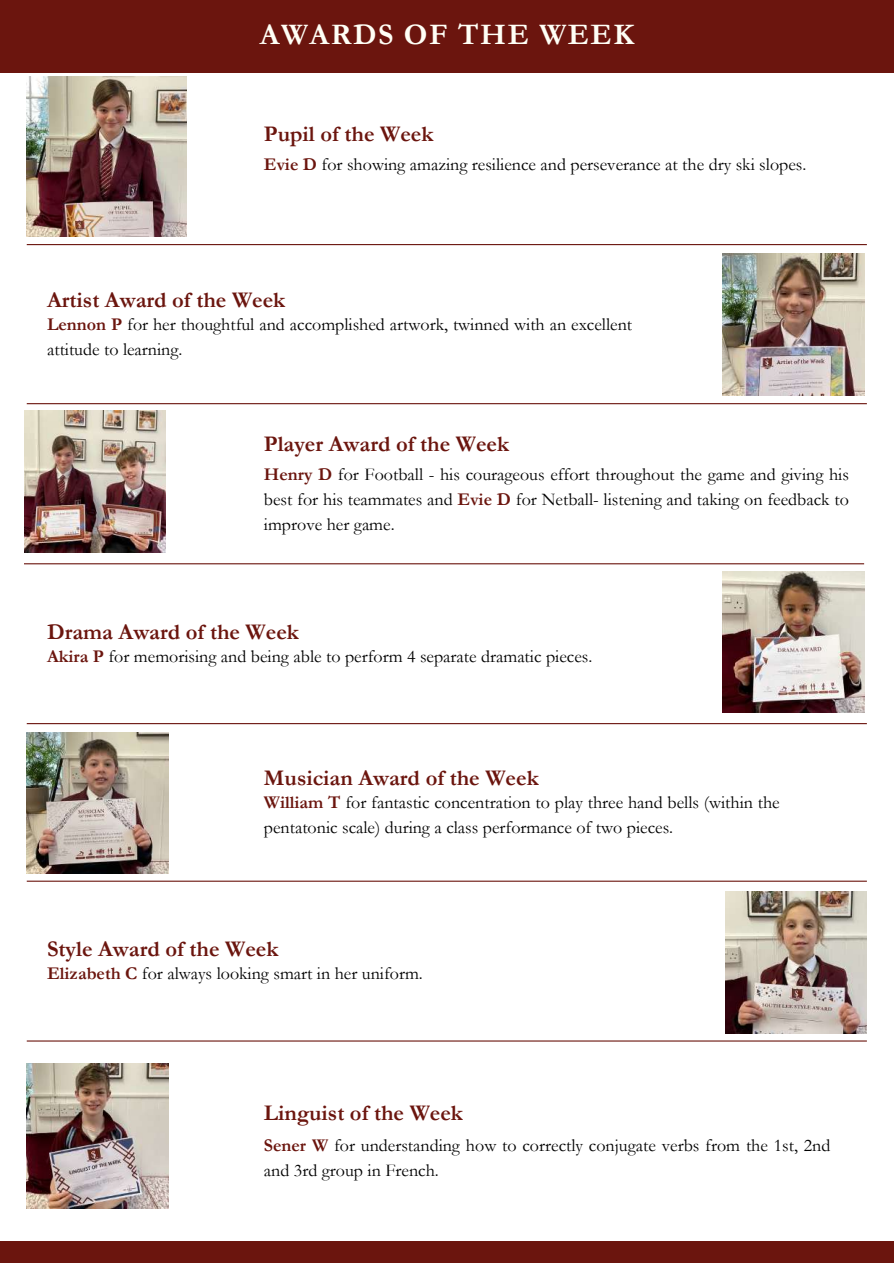
<style>
.page{position:relative;width:894px;height:1264px;background:#fff}
.page>*{position:absolute;margin:0;border:0;box-sizing:border-box;transform-origin:0 0}
.t1{font:700 30px "Garamond";letter-spacing:.05em;color:#fffff6}
.t2{font:700 22.5px "Garamond";color:#6b150e}
.t3{font:18px/24.8px "Garamond";color:#010101}
.t4{font:18px/24.8px "Garamond";color:#000}
.s1{font-weight:700;color:#6b150e}
</style>
<div class="page">
<div style="left:0;top:1241px;width:893px;height:22px;background:#6b150e"></div>
<div style="left:0;top:0;width:893px;height:72px;background:#6b150e"></div>
<img style="left:27px;top:76px;width:160px;height:160px">
<hr style="left:27px;top:244px;width:839px;height:1px;background:#6b150e">
<hr style="left:27px;top:403px;width:839px;height:1px;background:#6b150e">
<hr style="left:24px;top:563px;width:839px;height:1px;background:#6b150e">
<hr style="left:27px;top:723px;width:839px;height:1px;background:#6b150e">
<hr style="left:27px;top:880px;width:839px;height:1px;background:#6b150e">
<img style="left:722px;top:253px;width:141px;height:142px">
<img style="left:24px;top:411px;width:142px;height:142px">
<img style="left:722px;top:571px;width:141px;height:142px">
<img style="left:27px;top:732px;width:141px;height:141px">
<img style="left:725px;top:891px;width:141px;height:142px">
<hr style="left:27px;top:1040px;width:839px;height:1px;background:#6b150e">
<img style="left:27px;top:1063px;width:141px;height:145px">
<h1 class="t1" style="left:260px;top:18px;width:375px">AWARDS OF THE WEEK</h1>
<p class="t2" style="left:264px;top:121px;width:171px">Pupil of the Week</p>
<p class="t4" style="left:264px;top:152px;width:543px"><span class="s1">Evie D</span> for showing amazing resilience and perseverance at the dry ski slopes.</p>
<p class="t2" style="left:47px;top:287px;width:239px">Artist Award of the Week</p>
<p class="t4" style="left:47px;top:312px;width:586px"><span class="s1">Lennon P</span> for her thoughtful and accomplished artwork, twinned with an excellent attitude to learning.</p>
<p class="t2" style="left:264px;top:431px;width:246px">Player Award of the Week</p>
<p class="t3" style="left:264px;top:462px;width:586px;text-align:justify"><span class="s1">Henry D</span> for Football - his courageous effort throughout the game and giving his best for his teammates and <span class="s1">Evie D</span> for Netball- listening and taking on feedback to improve her game.</p>
<p class="t2" style="left:47px;top:619px;width:253px">Drama Award of the Week</p>
<p class="t4" style="left:47px;top:644px;width:546px"><span class="s1">Akira P</span> for memorising and being able to perform 4 separate dramatic pieces.</p>
<p class="t2" style="left:264px;top:765px;width:276px">Musician Award of the Week</p>
<p class="t3" style="left:264px;top:790px;width:517px"><span class="s1">William T</span> for fantastic concentration to play three hand bells (within the pentatonic scale) during a class performance of two pieces.</p>
<p class="t2" style="left:47px;top:936px;width:233px">Style Award of the Week</p>
<p class="t4" style="left:47px;top:961px;width:377px"><span class="s1">Elizabeth C</span> for always looking smart in her uniform.</p>
<p class="t2" style="left:264px;top:1100px;width:200px">Linguist of the Week</p>
<p class="t3" style="left:264px;top:1133px;width:568px"><span class="s1">Sener W</span> for understanding how to correctly conjugate verbs from the 1st, 2nd and 3rd group in French.</p>
</div>
